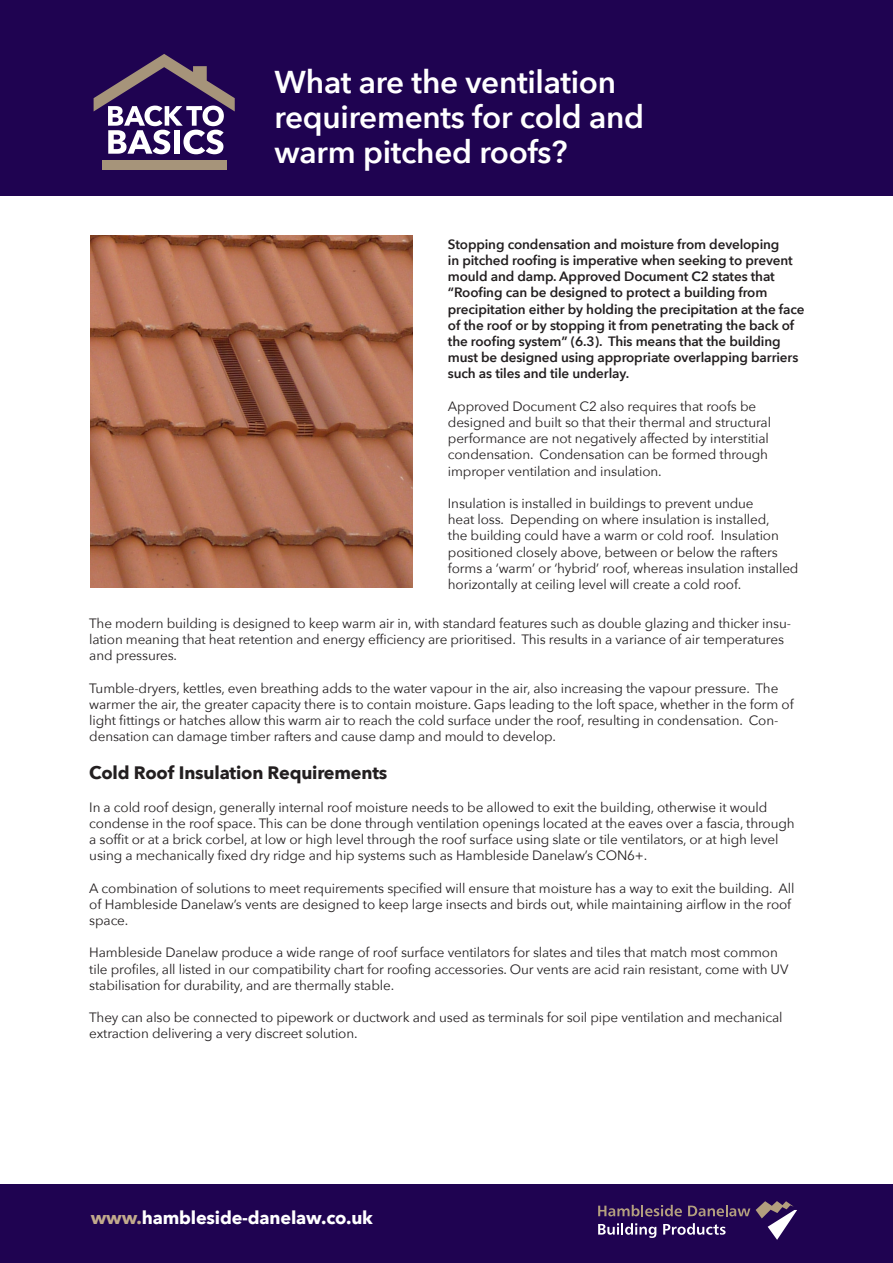
<style>
.page{position:relative;width:893px;height:1263px;background:#fff}
.page>*{position:absolute;margin:0;border:0;box-sizing:border-box;transform-origin:0 0}
.t1{font:600 31.5px/35.1px "Avenir Next";letter-spacing:-.01em;color:#fff}
.t2{font:700 18px "Avenir Next";letter-spacing:-.01em;color:#231f20}
.t3{font:700 18px "Avenir Next";letter-spacing:-.01em;color:#fff}
.t4{font:13.5px/16.2px "Avenir Next";letter-spacing:-.01em;color:#231f20}
.t5{font:600 13.5px/16.2px "Avenir Next";letter-spacing:-.01em;color:#231f20}
.s1{color:#c2aa8c}
</style>
<div class="page">
<div style="left:0;top:0;width:893px;height:196px;background:#1f0351"></div>
<div style="left:102px;top:160px;width:125px;height:10px;background:#a6947a"></div>
<svg style="left:94px;top:54px;width:141px;height:100px"></svg>
<img style="left:91px;top:235px;width:321px;height:352px">
<div style="left:0;top:1184px;width:893px;height:79px;background:#1f0351"></div>
<svg style="left:598px;top:1205px;width:84px;height:11px"></svg>
<svg style="left:688px;top:1205px;width:62px;height:11px"></svg>
<svg style="left:598px;top:1223px;width:58px;height:15px"></svg>
<svg style="left:663px;top:1223px;width:63px;height:12px"></svg>
<svg style="left:756px;top:1201px;width:41px;height:39px"></svg>
<h1 class="t1" style="left:275px;top:64px;width:371px">What are the ventilation requirements for cold and warm pitched roofs?</h1>
<p class="t5" style="left:448px;top:236px;width:358px">Stopping condensation and moisture from developing<br>in pitched roofing is imperative when seeking to prevent mould and damp. Approved Document C2 states that “Roofing can be designed to protect a building from precipitation either by holding the precipitation at the face of the roof or by stopping it from penetrating the back of the roofing system” (6.3). This means that the building must be designed using appropriate overlapping barriers such as tiles and tile underlay.</p>
<p class="t4" style="left:448px;top:397px;width:325px">Approved Document C2 also requires that roofs be designed and built so that their thermal and structural performance are not negatively affected by interstitial condensation. Condensation can be formed through improper ventilation and insulation.</p>
<p class="t4" style="left:448px;top:495px;width:352px">Insulation is installed in buildings to prevent undue<br>heat loss. Depending on where insulation is installed,<br>the building could have a warm or cold roof. Insulation positioned closely above, between or below the rafters forms a ‘warm’ or ‘hybrid’ roof, whereas insulation installed horizontally at ceiling level will create a cold roof.</p>
<p class="t4" style="left:89px;top:615px;width:703px">The modern building is designed to keep warm air in, with standard features such as double glazing and thicker insu&shy;lation meaning that heat retention and energy efficiency are prioritised. This results in a variance of air temperatures and pressures.</p>
<p class="t4" style="left:89px;top:679px;width:706px">Tumble-dryers, kettles, even breathing adds to the water vapour in the air, also increasing the vapour pressure. The warmer the air, the greater capacity there is to contain moisture. Gaps leading to the loft space, whether in the form of light fittings or hatches allow this warm air to reach the cold surface under the roof, resulting in condensation. Con&shy;densation can damage timber rafters and cause damp and mould to develop.</p>
<h2 class="t2" style="left:89px;top:757px;width:300px">Cold Roof Insulation Requirements</h2>
<p class="t4" style="left:89px;top:798px;width:707px">In a cold roof design, generally internal roof moisture needs to be allowed to exit the building, otherwise it would condense in the roof space. This can be done through ventilation openings located at the eaves over a fascia, through a soffit or at a brick corbel, at low or high level through the roof surface using slate or tile ventilators, or at high level using a mechanically fixed dry ridge and hip systems such as Hambleside Danelaw’s CON6+.</p>
<p class="t4" style="left:89px;top:879px;width:707px">A combination of solutions to meet requirements specified will ensure that moisture has a way to exit the building. All of Hambleside Danelaw’s vents are designed to keep large insects and birds out, while maintaining airflow in the roof space.</p>
<p class="t4" style="left:89px;top:944px;width:701px">Hambleside Danelaw produce a wide range of roof surface ventilators for slates and tiles that match most common tile profiles, all listed in our compatibility chart for roofing accessories. Our vents are acid rain resistant, come with UV stabilisation for durability, and are thermally stable.</p>
<p class="t4" style="left:89px;top:1009px;width:695px">They can also be connected to pipework or ductwork and used as terminals for soil pipe ventilation and mechanical extraction delivering a very discreet solution.</p>
<h2 class="t3" style="left:91px;top:1202px;width:284px"><span class="s1">www.</span>hambleside-danelaw.co.uk</h2>
</div>
